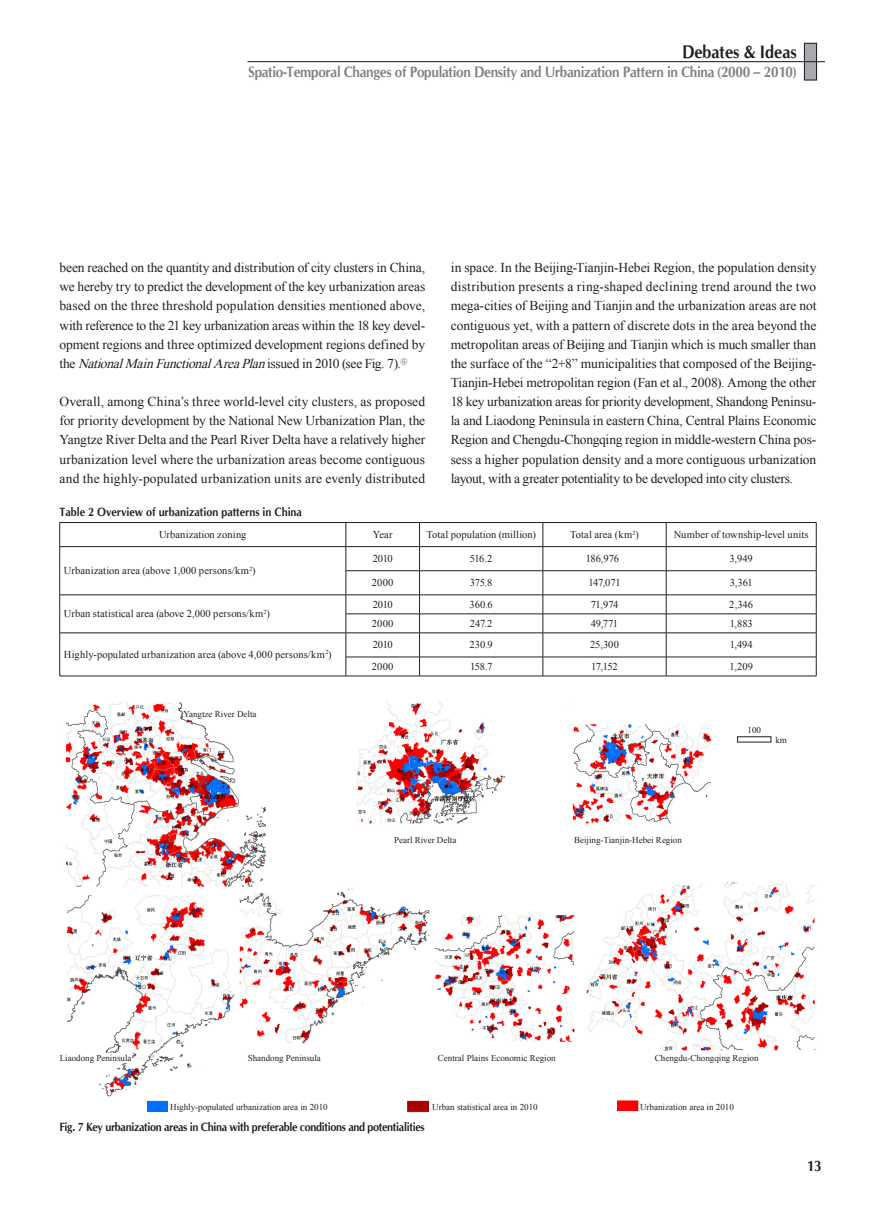
<style>
.page{position:relative;width:893px;height:1212px;background:#fff}
.page>*{position:absolute;margin:0;border:0;box-sizing:border-box;transform-origin:0 0}
.t1{font:700 18px "CG Omega";color:#231f20;scale:.9 1}
.t2{font:700 15px "CG Omega";letter-spacing:-.02em;color:#808285;scale:.9 1}
.t3{font:700 15px "CG Omega";color:#231f20;scale:.9 1}
.正文{font:13.5px/19.2px "Times New Roman";letter-spacing:-.005em;color:#231f20;text-align:justify}
.图注{font:700 12px "CG Omega";letter-spacing:-.03em;color:#231f20;scale:.9 1}
.表头文字{font:700 12px "CG Omega";color:#231f20;scale:.9 1}
.表正文{font:10.5px "Times New Roman";letter-spacing:.005em;color:#231f20}
.图上文字信息{font:9px "Times New Roman";color:#231f20}
.s1{font-style:italic}
</style>
<div class="page">
<div style="left:804px;top:43px;width:12px;height:37px;background:#a8a9ad"></div>
<div style="left:804px;top:43px;width:13px;height:38px;border:1px solid #231f20"></div>
<hr style="left:247px;top:61px;width:578px;height:1px;background:#231f20">
<img style="left:147px;top:1101px;width:21px;height:11px">
<img style="left:407px;top:1101px;width:22px;height:12px">
<img style="left:617px;top:1101px;width:21px;height:9px">
<hr style="left:60px;top:522px;width:286px;height:1px;background:#231f20">
<hr style="left:346px;top:522px;width:74px;height:1px;background:#231f20">
<hr style="left:420px;top:522px;width:123px;height:1px;background:#231f20">
<hr style="left:543px;top:522px;width:123px;height:1px;background:#231f20">
<hr style="left:666px;top:522px;width:150px;height:1px;background:#231f20">
<hr style="left:60px;top:546px;width:286px;height:1px;background:#231f20">
<hr style="left:346px;top:546px;width:74px;height:1px;background:#231f20">
<hr style="left:420px;top:546px;width:123px;height:1px;background:#231f20">
<hr style="left:543px;top:546px;width:123px;height:1px;background:#231f20">
<hr style="left:666px;top:546px;width:150px;height:1px;background:#231f20">
<hr style="left:346px;top:570px;width:74px;height:1px;background:#231f20">
<hr style="left:420px;top:570px;width:123px;height:1px;background:#231f20">
<hr style="left:543px;top:570px;width:123px;height:1px;background:#231f20">
<hr style="left:666px;top:570px;width:150px;height:1px;background:#231f20">
<hr style="left:60px;top:595px;width:286px;height:1px;background:#231f20">
<hr style="left:346px;top:595px;width:74px;height:1px;background:#231f20">
<hr style="left:420px;top:595px;width:123px;height:1px;background:#231f20">
<hr style="left:543px;top:595px;width:123px;height:1px;background:#231f20">
<hr style="left:666px;top:595px;width:150px;height:1px;background:#231f20">
<hr style="left:346px;top:614px;width:74px;height:1px;background:#231f20">
<hr style="left:420px;top:614px;width:123px;height:1px;background:#231f20">
<hr style="left:543px;top:614px;width:123px;height:1px;background:#231f20">
<hr style="left:666px;top:614px;width:150px;height:1px;background:#231f20">
<hr style="left:60px;top:633px;width:286px;height:1px;background:#231f20">
<hr style="left:346px;top:633px;width:74px;height:1px;background:#231f20">
<hr style="left:420px;top:633px;width:123px;height:1px;background:#231f20">
<hr style="left:543px;top:633px;width:123px;height:1px;background:#231f20">
<hr style="left:666px;top:633px;width:150px;height:1px;background:#231f20">
<svg style="left:59px;top:523px;width:1px;height:153px"></svg>
<hr style="left:346px;top:657px;width:74px;height:1px;background:#231f20">
<svg style="left:346px;top:523px;width:1px;height:153px"></svg>
<hr style="left:420px;top:657px;width:123px;height:1px;background:#231f20">
<svg style="left:419px;top:523px;width:1px;height:153px"></svg>
<hr style="left:543px;top:657px;width:123px;height:1px;background:#231f20">
<svg style="left:543px;top:523px;width:1px;height:153px"></svg>
<hr style="left:666px;top:657px;width:150px;height:1px;background:#231f20">
<svg style="left:666px;top:523px;width:1px;height:153px"></svg>
<svg style="left:816px;top:523px;width:1px;height:153px"></svg>
<hr style="left:60px;top:676px;width:286px;height:1px;background:#231f20">
<hr style="left:346px;top:676px;width:74px;height:1px;background:#231f20">
<hr style="left:420px;top:676px;width:123px;height:1px;background:#231f20">
<hr style="left:543px;top:676px;width:123px;height:1px;background:#231f20">
<hr style="left:666px;top:676px;width:150px;height:1px;background:#231f20">
<img style="left:66px;top:701px;width:750px;height:396px">
<div style="left:60px;top:1053px;width:72px;height:9px;background:#fff"></div>
<div style="left:737px;top:736px;width:34px;height:6px;border:1px solid #231f20"></div>
<h1 class="t1" style="left:682px;top:41px;width:129px">Debates &amp; Ideas</h1>
<p class="t2" style="left:248px;top:63px;width:611px">Spatio-Temporal Changes of Population Density and Urbanization Pattern in China (2000 – 2010)</p>
<p class="正文" style="left:60px;top:258px;width:367px">been reached on the quantity and distribution of city clusters in China, we hereby try to predict the development of the key urbanization areas based on the three threshold population densities mentioned above, with reference to the 21 key urbanization areas within the 18 key devel&shy;opment regions and three optimized development regions defined by t h e <span class="s1">NationalMainFunctionalAreaPlan</span>i s s u e d i n 2 0 1 0 ( s e e F i g . 7 ) . <sup>⑥</sup></p>
<p class="正文" style="left:60px;top:392px;width:367px">Overall, among China’s three world-level city clusters, as proposed for priority development by the National New Urbanization Plan, the Yangtze River Delta and the Pearl River Delta have a relatively higher urbanization level where the urbanization areas become contiguous and the highly-populated urbanization units are evenly distributed</p>
<p class="正文" style="left:451px;top:258px;width:367px">in space. In the Beijing-Tianjin-Hebei Region, the population density distribution presents a ring-shaped declining trend around the two mega-cities of Beijing and Tianjin and the urbanization areas are not contiguous yet, with a pattern of discrete dots in the area beyond the metropolitan areas of Beijing and Tianjin which is much smaller than the surface of the “2+8” municipalities that composed of the Beijing-Tianjin-Hebei metropolitan region (Fan et al., 2008). Among the other 18 key urbanization areas for priority development, Shandong Peninsu&shy;la and Liaodong Peninsula in eastern China, Central Plains Economic Region and Chengdu-Chongqing region in middle-western China pos&shy;sess a higher population density and a more contiguous urbanization layout, with a greater potentiality to be developed into city clusters.</p>
<p class="表头文字" style="left:60px;top:505px;width:271px">Table 2 Overview of urbanization patterns in China</p>
<p class="表正文" style="left:159px;top:527px;width:89px">Urbanization zoning</p>
<p class="表正文" style="left:373px;top:527px;width:21px">Year</p>
<p class="表正文" style="left:427px;top:527px;width:111px">Total population (million)</p>
<p class="表正文" style="left:570px;top:527px;width:70px">Total area (km<sup>2</sup>)</p>
<p class="表正文" style="left:674px;top:527px;width:136px">Number of township-level units</p>
<p class="表正文" style="left:64px;top:564px;width:193px">Urbanization area (above 1,000 persons/km<sup>2</sup>)</p>
<p class="表正文" style="left:373px;top:551px;width:22px">2010</p>
<p class="表正文" style="left:470px;top:551px;width:24px">516.2</p>
<p class="表正文" style="left:586px;top:551px;width:35px">186,976</p>
<p class="表正文" style="left:730px;top:551px;width:25px">3,949</p>
<p class="表正文" style="left:372px;top:576px;width:23px">2000</p>
<p class="表正文" style="left:470px;top:576px;width:24px">375.8</p>
<p class="表正文" style="left:588px;top:576px;width:34px">147,071</p>
<p class="表正文" style="left:730px;top:576px;width:24px">3,361</p>
<p class="表正文" style="left:64px;top:607px;width:208px">Urban statistical area (above 2,000 persons/km<sup>2</sup>)</p>
<p class="表正文" style="left:64px;top:647px;width:269px">Highly-populated urbanization area (above 4,000 persons/km<sup>2</sup>)</p>
<p class="图上文字信息" style="left:183px;top:708px;width:75px">Yangtze River Delta</p>
<p class="表正文" style="left:373px;top:597px;width:22px">2010</p>
<p class="表正文" style="left:470px;top:597px;width:25px">360.6</p>
<p class="表正文" style="left:591px;top:597px;width:29px">71,974</p>
<p class="表正文" style="left:729px;top:597px;width:25px">2,346</p>
<p class="表正文" style="left:372px;top:616px;width:23px">2000</p>
<p class="表正文" style="left:470px;top:616px;width:24px">247.2</p>
<p class="表正文" style="left:591px;top:616px;width:29px">49,771</p>
<p class="表正文" style="left:730px;top:616px;width:25px">1,883</p>
<p class="表正文" style="left:373px;top:638px;width:22px">2010</p>
<p class="表正文" style="left:470px;top:638px;width:25px">230.9</p>
<p class="表正文" style="left:590px;top:638px;width:30px">25,300</p>
<p class="表正文" style="left:730px;top:638px;width:25px">1,494</p>
<p class="表正文" style="left:372px;top:659px;width:23px">2000</p>
<p class="表正文" style="left:470px;top:659px;width:24px">158.7</p>
<p class="表正文" style="left:591px;top:659px;width:28px">17,152</p>
<p class="表正文" style="left:729px;top:659px;width:25px">1,209</p>
<p class="图上文字信息" style="left:747px;top:724px;width:15px">100</p>
<p class="图上文字信息" style="left:775px;top:734px;width:13px">km</p>
<p class="图上文字信息" style="left:394px;top:833px;width:64px">Pearl River Delta</p>
<p class="图上文字信息" style="left:574px;top:833px;width:109px">Beijing-Tianjin-Hebei Region</p>
<p class="图上文字信息" style="left:60px;top:1052px;width:73px">Liaodong Peninsula</p>
<p class="图上文字信息" style="left:248px;top:1052px;width:75px">Shandong Peninsula</p>
<p class="图上文字信息" style="left:438px;top:1052px;width:119px">Central Plains Economic Region</p>
<p class="图上文字信息" style="left:655px;top:1052px;width:105px">Chengdu-Chongqing Region</p>
<p class="图上文字信息" style="left:170px;top:1101px;width:159px">Highly-populated urbanization area in 2010</p>
<p class="图上文字信息" style="left:432px;top:1101px;width:107px">Urban statistical area in 2010</p>
<p class="图上文字信息" style="left:640px;top:1101px;width:95px">Urbanization area in 2010</p>
<p class="图注" style="left:60px;top:1120px;width:407px">Fig. 7 Key urbanization areas in China with preferable conditions and potentialities</p>
<p class="t3" style="left:807px;top:1157px;width:18px">13</p>
</div>
